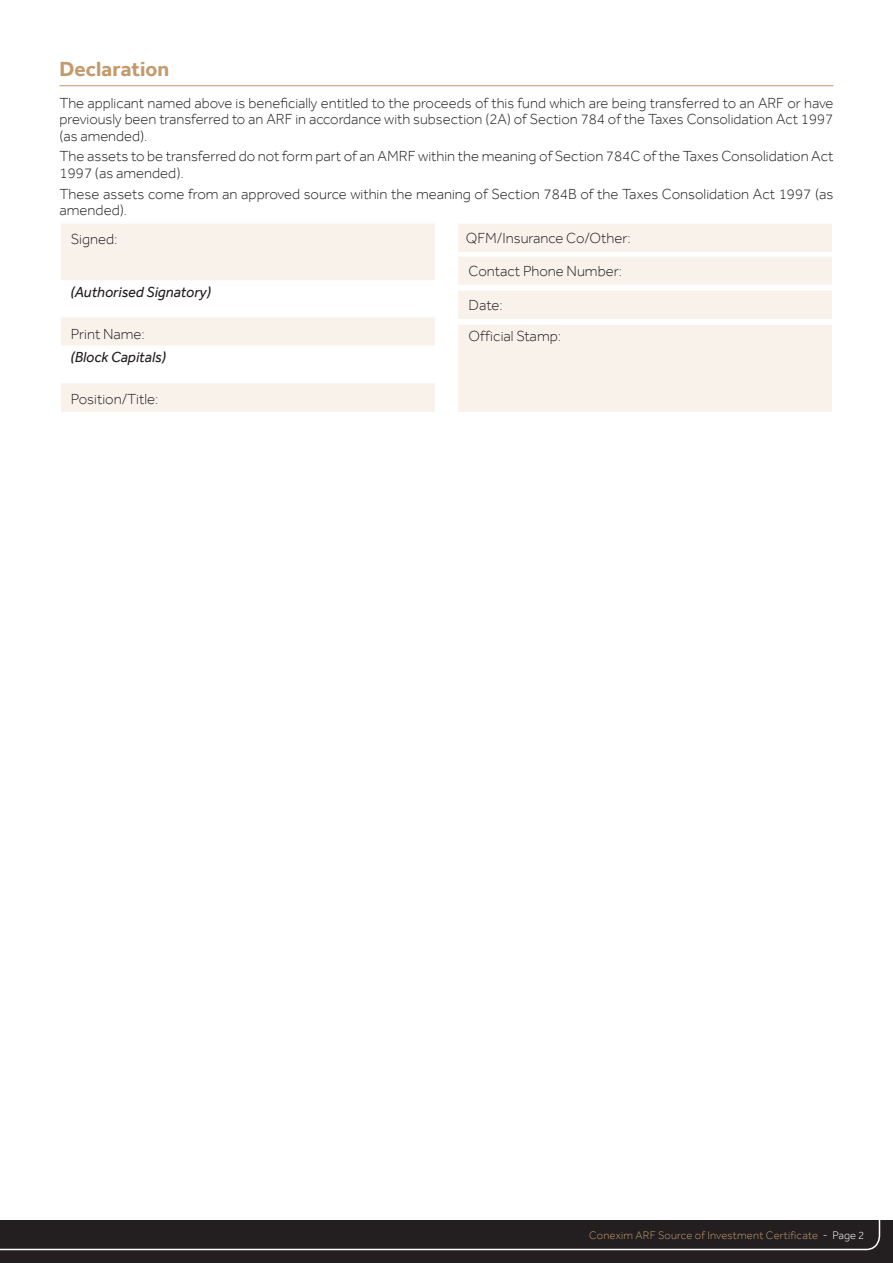
<style>
.page{position:relative;width:893px;height:1263px;background:#fff}
.page>*{position:absolute;margin:0;border:0;box-sizing:border-box;transform-origin:0 0}
._03_BODY{font:700 21px "Effra";color:#c39a6b}
.t1{font:300 15px/16.5px "Effra";color:#231f20}
.t2{font:italic 15px "Effra";color:#231f20}
.t3{font:300 11.25px "Effra";letter-spacing:.02em;color:#c39a6b}
.s1{color:#fff}
</style>
<div class="page">
<div style="left:0;top:1220px;width:893px;height:43px;background:#231f20"></div>
<svg style="left:0;top:1220px;width:880px;height:30px"></svg>
<div style="left:457px;top:324px;width:376px;height:88px;background:#f8f2eb"></div>
<hr style="left:457px;top:323px;width:376px;height:2px;background:#fff">
<hr style="left:457px;top:325px;width:1px;height:87px;background:#fff">
<hr style="left:832px;top:325px;width:1px;height:87px;background:#fff">
<hr style="left:60px;top:85px;width:773px;height:1px;background:#c39a6b">
<div style="left:60px;top:316px;width:376px;height:30px;background:#f8f2eb"></div>
<hr style="left:60px;top:316px;width:376px;height:1px;background:#fff">
<svg style="left:60px;top:317px;width:1px;height:28px"></svg>
<svg style="left:435px;top:317px;width:1px;height:28px"></svg>
<hr style="left:60px;top:345px;width:376px;height:2px;background:#fff">
<div style="left:60px;top:223px;width:376px;height:58px;background:#f8f2eb"></div>
<hr style="left:60px;top:222px;width:376px;height:2px;background:#fff">
<hr style="left:60px;top:224px;width:1px;height:56px;background:#fff">
<hr style="left:435px;top:224px;width:1px;height:56px;background:#fff">
<hr style="left:60px;top:280px;width:376px;height:2px;background:#fff">
<div style="left:60px;top:383px;width:376px;height:29px;background:#f8f2eb"></div>
<svg style="left:60px;top:383px;width:1px;height:29px"></svg>
<svg style="left:435px;top:383px;width:1px;height:29px"></svg>
<div style="left:457px;top:256px;width:376px;height:30px;background:#f8f2eb"></div>
<hr style="left:457px;top:255px;width:376px;height:2px;background:#fff">
<hr style="left:457px;top:285px;width:376px;height:1px;background:#fff">
<div style="left:457px;top:223px;width:376px;height:30px;background:#f8f2eb"></div>
<hr style="left:457px;top:222px;width:376px;height:2px;background:#fff">
<svg style="left:457px;top:224px;width:1px;height:61px"></svg>
<svg style="left:832px;top:224px;width:1px;height:61px"></svg>
<hr style="left:457px;top:252px;width:376px;height:1px;background:#fff">
<div style="left:457px;top:290px;width:376px;height:30px;background:#f8f2eb"></div>
<hr style="left:457px;top:289px;width:376px;height:2px;background:#fff">
<svg style="left:457px;top:291px;width:1px;height:28px"></svg>
<svg style="left:832px;top:291px;width:1px;height:28px"></svg>
<hr style="left:457px;top:319px;width:376px;height:1px;background:#fff">
<p class="_03_BODY" style="left:60px;top:56px;width:111px">Declaration</p>
<p class="t1" style="left:60px;top:94px;width:775px;text-align:justify">The applicant named above is beneficially entitled to the proceeds of this fund which are being transferred to an ARF or have previously been transferred to an ARF in accordance with subsection (2A) of Section 784 of the Taxes Consolidation Act 1997 (as amended).</p>
<p class="t1" style="left:60px;top:148px;width:775px">The assets to be transferred do not form part of an AMRF within the meaning of Section 784C of the Taxes Consolidation Act<br>1997 (as amended).</p>
<p class="t1" style="left:60px;top:185px;width:775px">These assets come from an approved source within the meaning of Section 784B of the Taxes Consolidation Act 1997 (as amended).</p>
<p class="t1" style="left:71px;top:231px;width:48px">Signed:</p>
<p class="t2" style="left:71px;top:283px;width:142px">(Authorised Signatory)</p>
<p class="t1" style="left:71px;top:326px;width:76px">Print Name:</p>
<p class="t2" style="left:71px;top:348px;width:97px">(Block Capitals)</p>
<p class="t1" style="left:71px;top:391px;width:89px">Position/Title:</p>
<p class="t1" style="left:466px;top:230px;width:167px">QFM/Insurance Co/Other:</p>
<p class="t1" style="left:469px;top:263px;width:155px">Contact Phone Number:</p>
<p class="t1" style="left:469px;top:297px;width:36px">Date:</p>
<p class="t1" style="left:469px;top:328px;width:94px">Official Stamp:</p>
<p class="t3" style="left:589px;top:1229px;width:277px">Conexim ARF Source of Investment Certificate <span class="s1">- Page 2</span></p>
</div>
